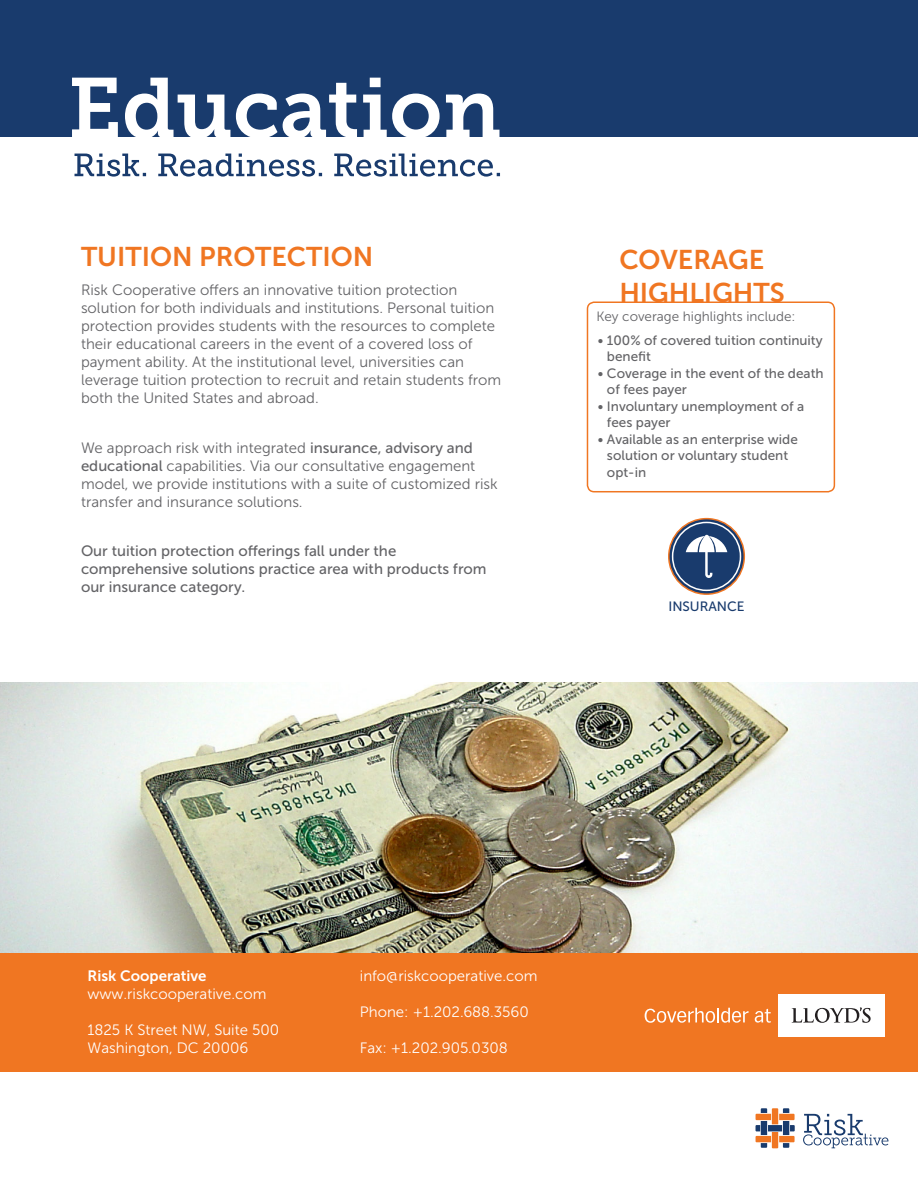
<style>
.page{position:relative;width:918px;height:1188px;background:#fff}
.page>*{position:absolute;margin:0;border:0;box-sizing:border-box;transform-origin:0 0}
.t1{font:27px "Museo Sans 700";color:#f07622}
.t2{font:15px/18px "Museo Sans 300";color:#636366}
.t3{font:15px/18px "Museo Sans 300";color:#fff}
.t4{font:15px/18px "Museo Sans 500";color:#636366}
.t5{font:13.5px/16.5px "Museo Sans 500";color:#636366}
.t6{font:13.5px "Museo Sans 300";color:#636366}
.t7{font:13.5px "Museo Sans 500";color:#193b6d}
.s1{font-family:"Museo Sans 500"}
.s2{font-family:"Museo Sans 700"}
</style>
<div class="page">
<div style="left:0;top:0;width:918px;height:137px;background:#193b6d"></div>
<svg style="left:72px;top:78px;width:427px;height:59px"></svg>
<svg style="left:75px;top:154px;width:425px;height:23px"></svg>
<div style="left:0;top:952px;width:918px;height:120px;background:#f07622"></div>
<div style="left:778px;top:994px;width:107px;height:43px;background:#fff"></div>
<svg style="left:792px;top:1007px;width:79px;height:16px"></svg>
<svg style="left:645px;top:1008px;width:104px;height:15px"></svg>
<svg style="left:755px;top:1009px;width:16px;height:14px"></svg>
<svg style="left:803px;top:1114px;width:85px;height:34px"></svg>
<svg style="left:756px;top:1108px;width:39px;height:40px"></svg>
<img style="left:0;top:683px;width:918px;height:269px">
<svg style="left:669px;top:519px;width:75px;height:75px;background:#324d76"></svg>
<div style="left:668px;top:518px;width:77px;height:77px;border:2px solid #f07622;border-radius:50%"></div>
<div style="left:672px;top:522px;width:69px;height:69px;border:2px solid #fff;border-radius:50%"></div>
<svg style="left:686px;top:535px;width:41px;height:43px"></svg>
<div style="left:587px;top:302px;width:248px;height:190px;border:2px solid #f07622;border-radius:7px"></div>
<p class="t1" style="left:81px;top:242px;width:294px">TUITION PROTECTION</p>
<p class="t2" style="left:81px;top:281px;width:422px">Risk Cooperative offers an innovative tuition protection solution for both individuals and institutions. Personal tuition protection provides students with the resources to complete their educational careers in the event of a covered loss of payment ability. At the institutional level, universities can leverage tuition protection to recruit and retain students from both the United States and abroad.</p>
<p class="t2" style="left:81px;top:439px;width:418px">We approach risk with integrated <span class="s1">insurance, advisory and educational</span> capabilities. Via our consultative engagement model, we provide institutions with a suite of customized risk transfer and insurance solutions.</p>
<p class="t4" style="left:81px;top:542px;width:407px">Our tuition protection offerings fall under the comprehensive solutions practice area with products from our insurance category.</p>
<p class="t1" style="left:619px;top:245px;width:146px">COVERAGE</p>
<p class="t1" style="left:619px;top:277px;width:167px">HIGHLIGHTS</p>
<p class="t6" style="left:596px;top:310px;width:201px">Key coverage highlights include:</p>
<p class="t5" style="left:607px;top:332px;width:217px;text-indent:-9px">• 100% of covered tuition continuity benefit</p>
<p class="t5" style="left:607px;top:365px;width:218px;text-indent:-9px">• Coverage in the event of the death of fees payer</p>
<p class="t5" style="left:607px;top:398px;width:199px;text-indent:-9px">• Involuntary unemployment of a fees payer</p>
<p class="t5" style="left:607px;top:431px;width:192px;text-indent:-9px">• Available as an enterprise wide solution or voluntary student opt-in</p>
<p class="t7" style="left:668px;top:599px;width:78px">INSURANCE</p>
<p class="t3" style="left:87px;top:967px;width:180px"><span class="s2">Risk Cooperative </span>www.riskcooperative.com</p>
<p class="t3" style="left:87px;top:1022px;width:193px;line-height:17.4px">1825 K Street NW, Suite 500<br>Washington, DC 20006</p>
<p class="t3" style="left:360px;top:967px;width:179px">info@riskcooperative.com</p>
<p class="t3" style="left:360px;top:1003px;width:171px">Phone: +1.202.688.3560</p>
<p class="t3" style="left:360px;top:1039px;width:149px">Fax: +1.202.905.0308</p>
</div>
